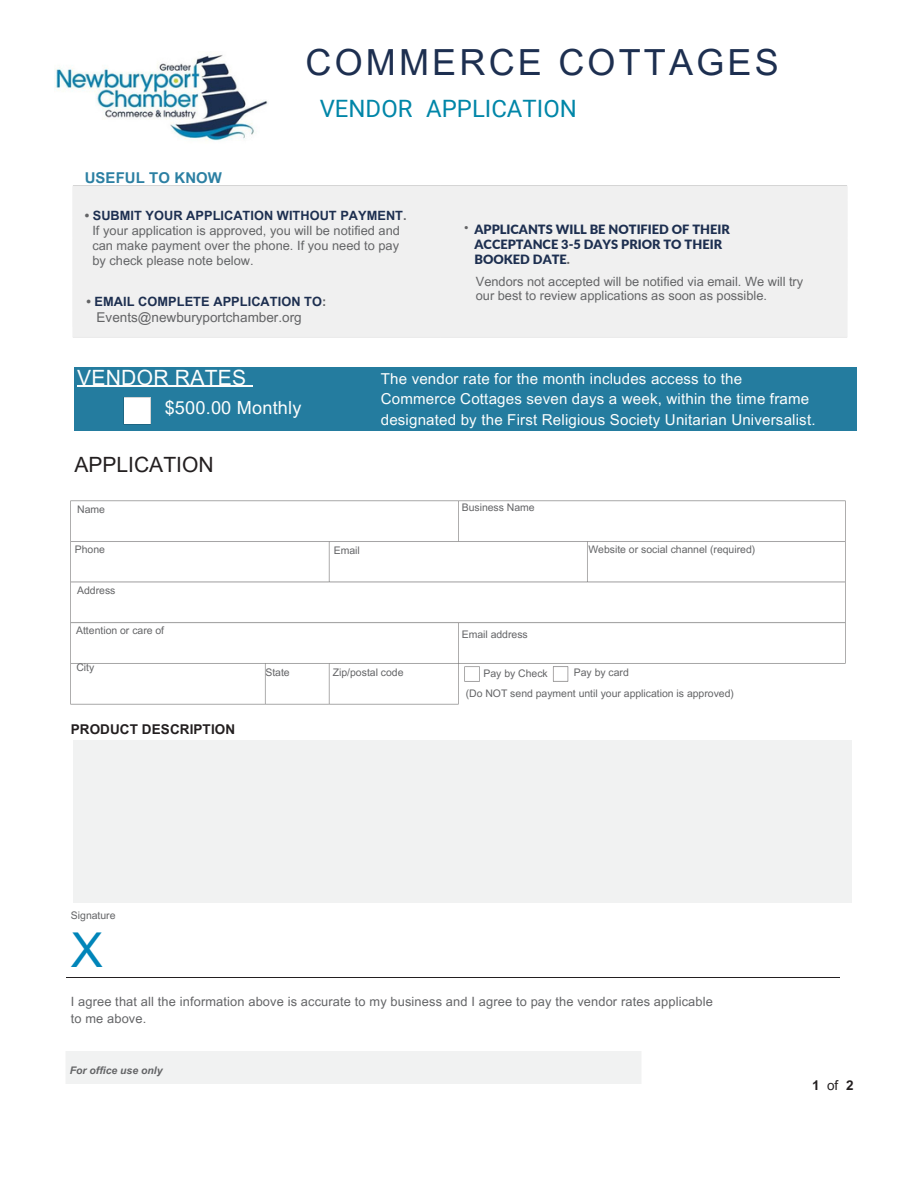
<style>
.page{position:relative;width:918px;height:1188px;background:#fff}
.page>*{position:absolute;margin:0;border:0;box-sizing:border-box;transform-origin:0 0}
.t1{font:48px "Arial MT Pro";color:#0085b9}
.t2{font:36px "Arial MT Pro";letter-spacing:.09em;color:#1d2f50}
.t3{font:24px "Roboto";color:#0086a8}
.t4{font:21px "Arial MT Pro";color:#231f20}
.t5{font:21px "Arial MT Pro";letter-spacing:.015em;color:#fdfefd}
.t6{font:18px "Arial MT Pro";letter-spacing:.015em;color:#fdfefd}
.t7{font:15px/20.2px "Arial MT Pro";letter-spacing:.015em;color:#fdfefd}
.t8{font:700 15px "Arial MT Pro";letter-spacing:.005em;color:#2c80a3}
.t9{font:13.5px "Arial MT Pro";color:#636466}
.t10{font:700 13.5px "Arial MT Pro";letter-spacing:.005em;color:#231f20}
.t11{font:13.5px "Arial MT Pro";color:#231f20}
.t12{font:12.75px/14.9px "Arial MT Pro";color:#636466}
.t13{font:900 12.75px/14.7px "Lato";color:#1d2f50}
.t14{font:700 12.75px "Arial MT Pro";letter-spacing:.005em;color:#1d2f50}
.t15{font:10.5px "Arial MT Pro";color:#636466}
.t16{font:italic 700 10.5px "Arial MT Pro";color:#636466}
.s1{color:#636466}
</style>
<div class="page">
<hr style="left:66px;top:977px;width:774px;height:1px;background:#231f20">
<img style="left:70px;top:500px;width:776px;height:205px">
<img style="left:54px;top:55px;width:214px;height:86px">
<div style="left:74px;top:367px;width:783px;height:64px;background:#247c9f"></div>
<svg style="left:124px;top:397px;width:27px;height:27px"></svg>
<div style="left:73px;top:740px;width:779px;height:163px;background:#f1f2f2"></div>
<hr style="left:77px;top:386px;width:170px;height:1px;background:#fdfefd">
<p class="t2" style="left:306px;top:49px;width:475px">COMMERCE COTTAGES</p>
<p class="t3" style="left:320px;top:95px;width:94px">VENDOR</p>
<h3 class="t3" style="left:426px;top:95px;width:152px">APPLICATION</h3>
<h6 class="t8" style="left:85px;top:172px;width:139px">USEFUL TO KNOW</h6>
<p class="t14" style="left:85px;top:211px;width:323px"><span class="s1">•</span> SUBMIT YOUR APPLICATION WITHOUT PAYMENT<span class="s1">.</span></p>
<h4 class="t12" style="left:92px;top:225px;width:309px;text-align:justify">If your application is approved, you will be notified and can make payment over the phone. If you need to pay by check please note below.</h4>
<h3 class="t12" style="left:464px;top:222px;width:6px">•</h3>
<p class="t13" style="left:475px;top:221px;width:257px">APPLICANTS WILL BE NOTIFIED OF THEIR</p>
<p class="t13" style="left:475px;top:237px;width:249px">ACCEPTANCE 3-5 DAYS PRIOR TO THEIR<br>BOOKED DATE<span class="s1">.</span></p>
<p class="t14" style="left:86px;top:297px;width:242px"><span class="s1">•</span> EMAIL COMPLETE APPLICATION TO<span class="s1">:</span></p>
<p class="t9" style="left:97px;top:312px;width:207px">Events@newburyportchamber.org</p>
<p class="t5" style="left:77px;top:369px;width:171px">VENDOR RATES</p>
<p class="t6" style="left:165px;top:401px;width:138px">$500.00 Monthly</p>
<p class="t4" style="left:74px;top:457px;width:141px">APPLICATION</p>
<p class="t15" style="left:77px;top:505px;width:29px">Name</p>
<p class="t15" style="left:75px;top:546px;width:32px">Phone</p>
<p class="t15" style="left:77px;top:586px;width:40px">Address</p>
<p class="t15" style="left:76px;top:627px;width:90px">Attention or care of</p>
<p class="t15" style="left:334px;top:546px;width:28px">Email</p>
<p class="t12" style="left:476px;top:275px;width:329px">Vendors not accepted will be notified via email. We will try our best to review applications as soon as possible.</p>
<p class="t7" style="left:381px;top:371px;width:436px">The vendor rate for the month includes access to the<br>Commerce Cottages seven days a week, within the time frame designated by the First Religious Society Unitarian Universalist.</p>
<p class="t15" style="left:462px;top:504px;width:74px">Business Name</p>
<p class="t15" style="left:462px;top:631px;width:68px">Email address</p>
<p class="t15" style="left:588px;top:546px;width:168px">Website or social channel (required)</p>
<p class="t15" style="left:76px;top:664px;width:19px">City</p>
<p class="t10" style="left:71px;top:724px;width:166px">PRODUCT DESCRIPTION</p>
<p class="t15" style="left:265px;top:669px;width:26px">State</p>
<p class="t15" style="left:333px;top:669px;width:72px">Zip/postal code</p>
<p class="t15" style="left:484px;top:670px;width:66px">Pay by Check</p>
<p class="t15" style="left:574px;top:669px;width:57px">Pay by card</p>
<p class="t15" style="left:466px;top:690px;width:270px">(Do NOT send payment until your application is approved)</p>
<p class="t15" style="left:71px;top:911px;width:46px">Signature</p>
<p class="t1" style="left:71px;top:932px;width:34px">X</p>
<p class="t12" style="left:71px;top:995px;width:644px;line-height:16.8px">I agree that all the information above is accurate to my business and I agree to pay the vendor rates applicable to me above.</p>
<h5 class="t16" style="left:70px;top:1066px;width:94px">For office use only</h5>
<p class="t10" style="left:812px;top:1080px;width:9px">1</p>
<p class="t11" style="left:827px;top:1080px;width:13px">of</p>
<p class="t10" style="left:846px;top:1080px;width:9px">2</p>
</div>
